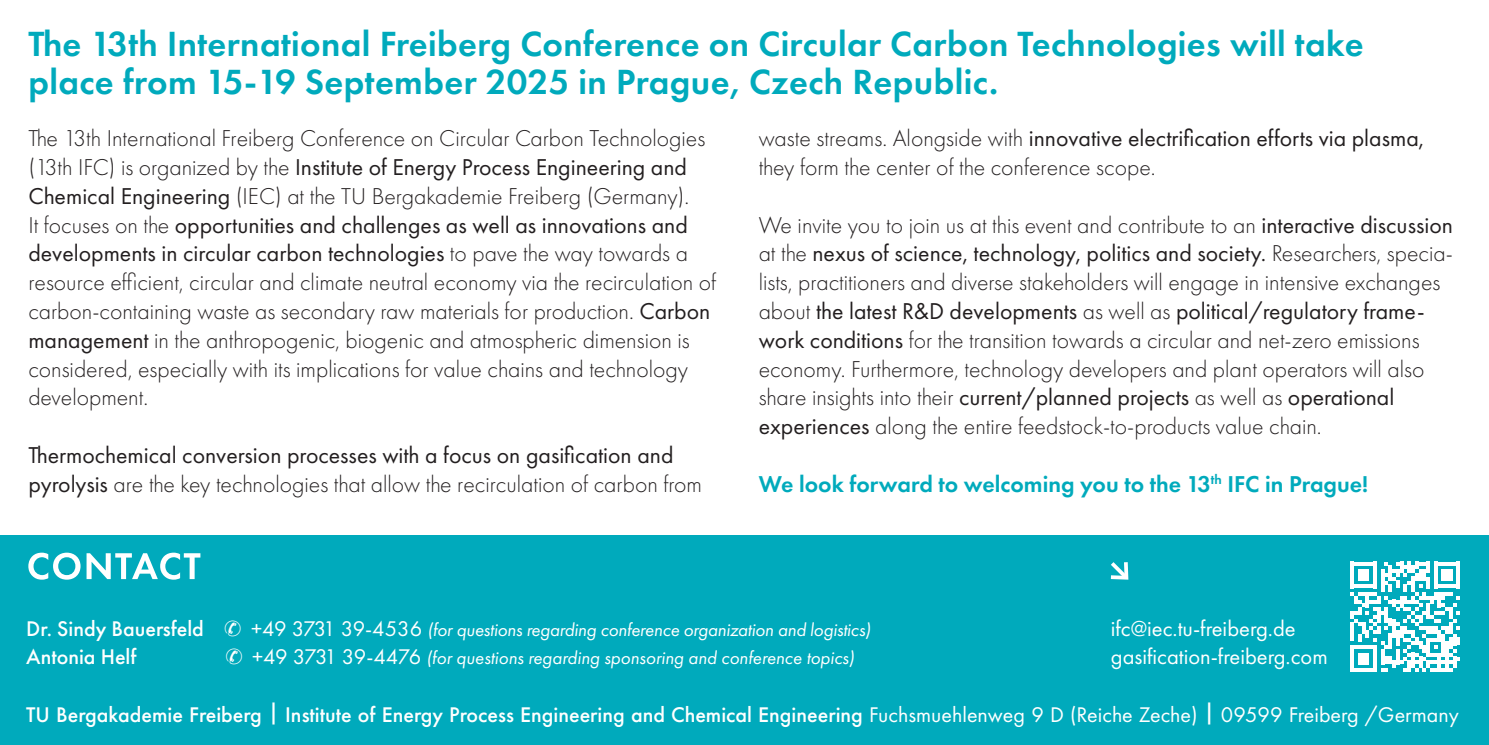
<style>
.page{position:relative;width:1489px;height:745px;background:#fff}
.page>*{position:absolute;margin:0;border:0;box-sizing:border-box;transform-origin:0 0}
.t1{font:600 36.25px/37.5px "Futura PT";letter-spacing:.01em;color:#00aabc}
.t2{font:300 23.75px/28.8px "Futura PT";color:#231f20}
.t3{font:23.75px/28.8px "Futura PT";color:#231f20}
.t4{font:600 23.75px "Futura PT";color:#00aabc}
.t5{font:22.5px/28.8px "Futura PT";color:#fff}
.t6{font:500 22px "Futura PT";color:#fff}
.t7{font:italic 18.75px "Futura PT";letter-spacing:-.01em;color:#fff}
.s1{font-weight:400}
.s2{font-weight:300}
.s3{font-weight:500;font-style:normal;font-size:22px}
.s4{font-style:normal;font-size:22px}
</style>
<div class="page">
<div style="left:0;top:535px;width:1488px;height:209px;background:#00aabc"></div>
<svg style="left:28px;top:552px;width:172px;height:27px"></svg>
<svg style="left:1110px;top:562px;width:19px;height:18px"></svg>
<svg style="left:1350px;top:561px;width:110px;height:110px"></svg>
<h1 class="t1" style="left:28px;top:25px;width:1336px">The 13th International Freiberg Conference on Circular Carbon Technologies will take place from 15-19 September 2025 in Prague, Czech Republic.</h1>
<p class="t2" style="left:28px;top:124px;width:689px">The 13th International Freiberg Conference on Circular Carbon Technologies (13th IFC) is organized by the <span class="s1">Institute of Energy Process Engineering and Chemical Engineering</span> (IEC) at the TU Bergakademie Freiberg (Germany).<br>It focuses on the <span class="s1">opportunities and challenges as well as innovations and developments in circular carbon technologies</span> to pave the way towards a resource efficient, circular and climate neutral economy via the recirculation of carbon-containing waste as secondary raw materials for production. <span class="s1">Carbon management</span> in the anthropogenic, biogenic and atmospheric dimension is considered, especially with its implications for value chains and technology development.</p>
<p class="t3" style="left:28px;top:440px;width:675px">Thermochemical conversion processes with a focus on gasification and pyrolysis <span class="s2">are the key technologies that allow the recirculation of carbon from</span></p>
<p class="t2" style="left:758px;top:124px;width:667px">waste streams. Alongside with <span class="s1">innovative electrification efforts via plasma, </span>they form the center of the conference scope.</p>
<p class="t2" style="left:758px;top:210px;width:695px">We invite you to join us at this event and contribute to an <span class="s1">interactive discussion </span>at the <span class="s1">nexus of science, technology, politics and society.</span> Researchers, specia&shy;lists, practitioners and diverse stakeholders will engage in intensive exchanges about <span class="s1">the latest R&amp;D developments</span> as well as <span class="s1">political/regulatory frame&shy;work conditions</span> for the transition towards a circular and net-zero emissions economy. Furthermore, technology developers and plant operators will also share insights into their <span class="s1">current/planned projects</span> as well as <span class="s1">operational experiences</span> along the entire feedstock-to-products value chain.</p>
<p class="t4" style="left:758px;top:468px;width:611px">We look forward to welcoming you to the 13<sup>th</sup> IFC in Prague!</p>
<p class="t5" style="left:1110px;top:613px;width:218px">ifc@iec.tu-freiberg.de gasification-freiberg.com</p>
<p class="t7" style="left:26px;top:617px;width:845px"><span class="s3">Dr. Sindy Bauersfeld</span> ✆ <span class="s4">+49 3731 39-4536</span> (for questions regarding conference organization and logistics)</p>
<p class="t6" style="left:26px;top:643px;width:112px">Antonia Helf</p>
<p class="t7" style="left:225px;top:646px;width:630px">✆ <span class="s4">+49 3731 39-4476</span> (for questions regarding sponsoring and conference topics)</p>
<p class="t6" style="left:26px;top:701px;width:1433px">TU Bergakademie Freiberg | Institute of Energy Process Engineering and Chemical Engineering <span class="s1">Fuchsmuehlenweg 9 D (Reiche Zeche)</span> | <span class="s1">09599 Freiberg /Germany</span></p>
</div>
